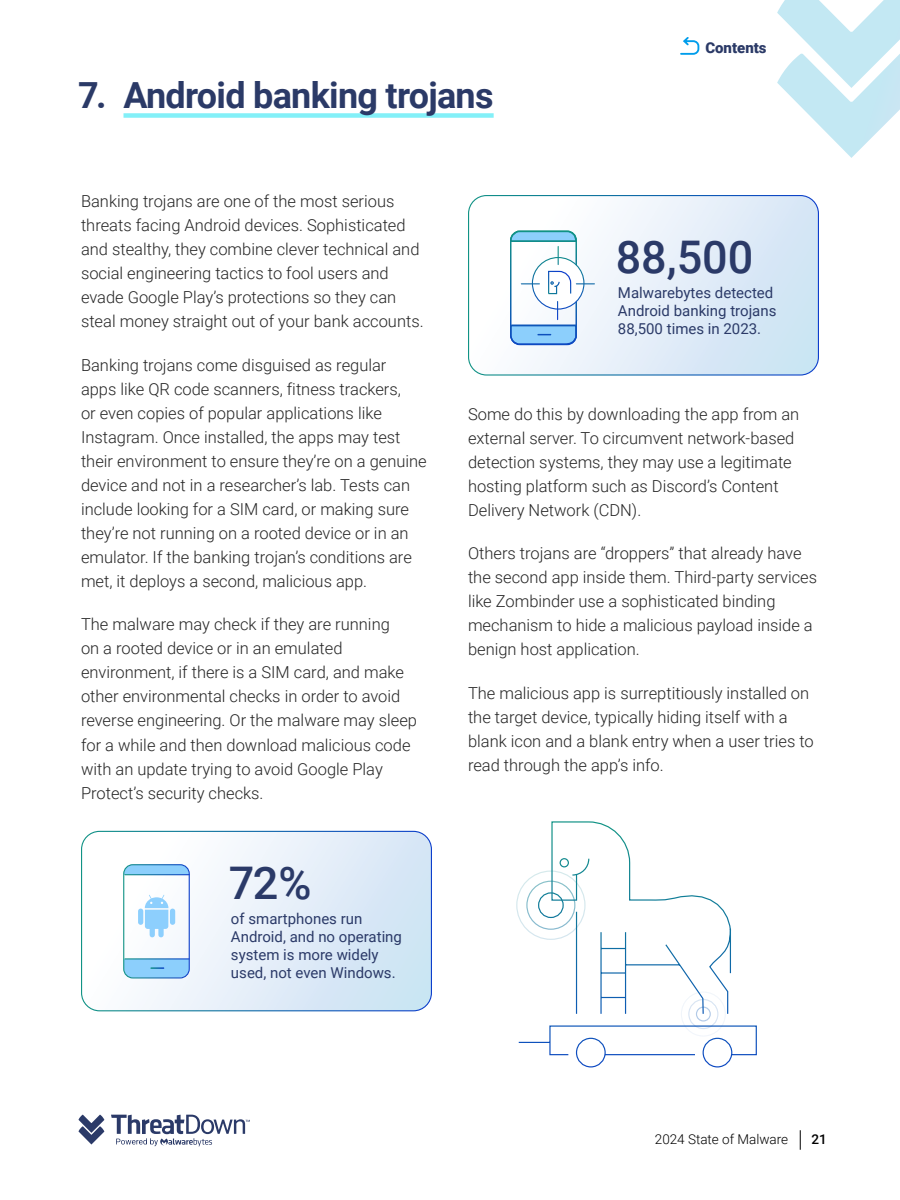
<style>
.page{position:relative;width:900px;height:1200px;background:#fff}
.page>*{position:absolute;margin:0;border:0;box-sizing:border-box;transform-origin:0 0}
.t1{font:500 45px "Roboto";color:#2b3a68}
.t2{font:700 36px "Roboto";letter-spacing:-.02em;color:#2b3a67}
.t3{font:300 16.5px/24px "Roboto";color:#252525}
.t4{font:15px/18px "Roboto";color:#2b3a68}
.t5{font:900 15px "Roboto";color:#2b3a67}
.t6{font:300 13.5px "Roboto";color:#000}
.t7{font:500 13.5px "Roboto";color:#000}
</style>
<div class="page">
<svg style="left:800px;top:1130px;width:1px;height:20px"></svg>
<svg style="left:78px;top:1115px;width:26px;height:30px"></svg>
<svg style="left:111px;top:1115px;width:139px;height:31px"></svg>
<svg style="left:777px;top:0;width:123px;height:158px"></svg>
<svg style="left:680px;top:37px;width:20px;height:18px"></svg>
<div style="left:124px;top:113px;width:370px;height:5px;background:#83f0f8"></div>
<svg style="left:82px;top:831px;width:349px;height:180px"></svg>
<div style="left:81px;top:831px;width:351px;height:180px;border:1px solid #fff;border-radius:18px"></div>
<svg style="left:123px;top:865px;width:67px;height:9px"></svg>
<div style="left:123px;top:864px;width:67px;height:114px;border:1px solid #fff;border-radius:9px"></div>
<hr style="left:125px;top:958px;width:64px;height:1px;background:#fff">
<hr style="left:125px;top:874px;width:64px;height:1px;background:#fff">
<svg style="left:124px;top:959px;width:65px;height:19px"></svg>
<svg style="left:138px;top:895px;width:37px;height:42px"></svg>
<svg style="left:469px;top:196px;width:349px;height:178px"></svg>
<div style="left:468px;top:195px;width:351px;height:181px;border:1px solid #fff;border-radius:18px"></div>
<div style="left:532px;top:258px;width:52px;height:51px;background:#fff;border-radius:50%"></div>
<svg style="left:509px;top:301px;width:68px;height:45px"></svg>
<svg style="left:518px;top:821px;width:239px;height:247px"></svg>
<svg style="left:509px;top:230px;width:86px;height:65px"></svg>
<h2 class="t2" style="left:78px;top:70px;width:417px">7. Android banking trojans</h2>
<p class="t5" style="left:705px;top:37px;width:63px">Contents</p>
<p class="t3" style="left:81px;top:189px;width:342px">Banking trojans are one of the most serious threats facing Android devices. Sophisticated and stealthy, they combine clever technical and social engineering tactics to fool users and evade Google Play’s protections so they can steal money straight out of your bank accounts.</p>
<p class="t3" style="left:81px;top:352px;width:347px">Banking trojans come disguised as regular<br>apps like QR code scanners, fitness trackers,<br>or even copies of popular applications like Instagram. Once installed, the apps may test their environment to ensure they’re on a genuine device and not in a researcher’s lab. Tests can include looking for a SIM card, or making sure they’re not running on a rooted device or in an emulator. If the banking trojan’s conditions are met, it deploys a second, malicious app.</p>
<p class="t3" style="left:81px;top:612px;width:338px">The malware may check if they are running<br>on a rooted device or in an emulated environment, if there is a SIM card, and make other environmental checks in order to avoid reverse engineering. Or the malware may sleep for a while and then download malicious code with an update trying to avoid Google Play Protect’s security checks.</p>
<h1 class="t1" style="left:229px;top:852px;width:84px">72%</h1>
<p class="t4" style="left:231px;top:909px;width:173px">of smartphones run<br>Android, and no operating system is more widely used, not even Windows.</p>
<h1 class="t1" style="left:616px;top:226px;width:139px">88,500</h1>
<p class="t4" style="left:618px;top:283px;width:160px">Malwarebytes detected<br>Android banking trojans<br>88,500 times in 2023.</p>
<p class="t3" style="left:468px;top:401px;width:333px">Some do this by downloading the app from an external server. To circumvent network-based detection systems, they may use a legitimate hosting platform such as Discord’s Content Delivery Network (CDN).</p>
<p class="t3" style="left:468px;top:541px;width:351px">Others trojans are “droppers” that already have the second app inside them. Third-party services like Zombinder use a sophisticated binding mechanism to hide a malicious payload inside a benign host application.</p>
<p class="t3" style="left:468px;top:680px;width:347px">The malicious app is surreptitiously installed on the target device, typically hiding itself with a blank icon and a blank entry when a user tries to read through the app’s info.</p>
<p class="t6" style="left:655px;top:1130px;width:135px">2024 State of Malware</p>
<p class="t7" style="left:811px;top:1130px;width:17px">21</p>
</div>
